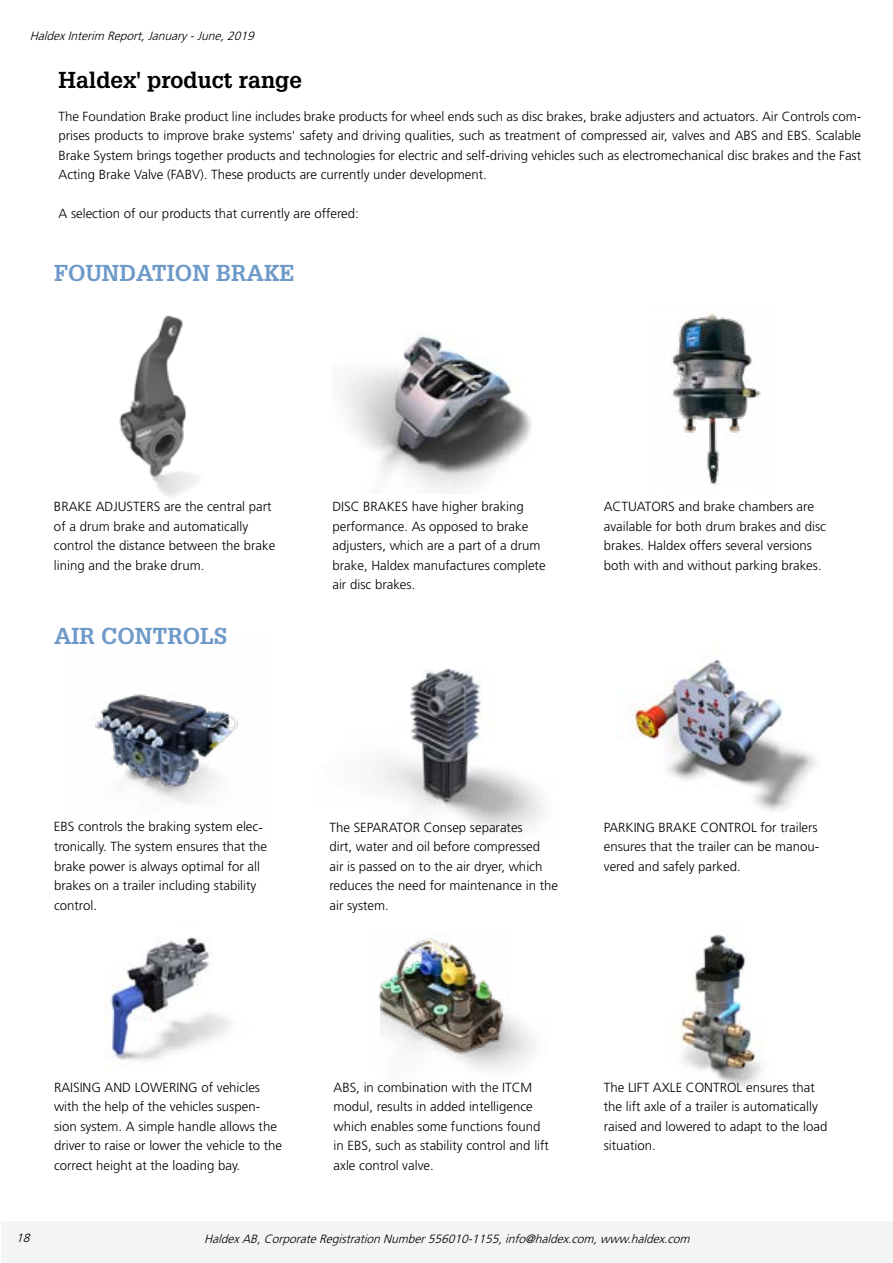
<style>
.page{position:relative;width:893px;height:1263px;background:#fff}
.page>*{position:absolute;margin:0;border:0;box-sizing:border-box;transform-origin:0 0}
.t1{font:700 22.5px "Glypha LT Std";color:#6d99c8}
.t2{font:700 22.5px "Glypha LT Std";color:#000}
.t3{font:300 13.2px/19.5px "Frutiger LT";color:#000}
.t4{font:italic 300 12px "Frutiger LT";color:#000}
</style>
<div class="page">
<img style="left:119px;top:315px;width:80px;height:182px">
<img style="left:340px;top:333px;width:191px;height:160px">
<img style="left:671px;top:313px;width:90px;height:173px">
<img style="left:93px;top:694px;width:145px;height:109px">
<img style="left:374px;top:668px;width:169px;height:163px">
<img style="left:630px;top:659px;width:186px;height:152px">
<img style="left:105px;top:937px;width:126px;height:124px">
<img style="left:679px;top:934px;width:85px;height:154px">
<img style="left:378px;top:938px;width:132px;height:132px">
<div style="left:1px;top:1221px;width:891px;height:41px;background:#f4f4f4"></div>
<p class="t4" style="left:30px;top:29px;width:229px">HaldexInterim Report,January-June,2019</p>
<h1 class="t2" style="left:59px;top:66px;width:245px">Haldex' product range</h1>
<p class="t3" style="left:59px;top:107px;width:804px;text-align:justify">The Foundation Brake product line includes brake products for wheel ends such as disc brakes, brake adjusters and actuators. Air Controls com&shy;prises products to improve brake systems' safety and driving qualities, such as treatment of compressed air, valves and ABS and EBS. Scalable Brake System brings together products and technologies for electric and self-driving vehicles such as electromechanical disc brakes and the Fast Acting Brake Valve (FABV). These products are currently under development.</p>
<p class="t3" style="left:59px;top:204px;width:302px">A selection of our products that currently are offered:</p>
<h1 class="t1" style="left:54px;top:259px;width:242px">FOUNDATION BRAKE</h1>
<p class="t3" style="left:54px;top:497px;width:223px">BRAKE ADJUSTERS are the central part of a drum brake and automatically control the distance between the brake lining and the brake drum.</p>
<p class="t3" style="left:332px;top:497px;width:215px">DISC BRAKES have higher braking performance. As opposed to brake adjusters, which are a part of a drum brake, Haldex manufactures complete air disc brakes.</p>
<p class="t3" style="left:604px;top:497px;width:224px">ACTUATORS and brake chambers are available for both drum brakes and disc brakes. Haldex offers several versions both with and without parking brakes.</p>
<h1 class="t1" style="left:54px;top:622px;width:174px">AIR CONTROLS</h1>
<p class="t3" style="left:54px;top:817px;width:215px">EBS controls the braking system elec&shy;tronically. The system ensures that the brake power is always optimal for all brakes on a trailer including stability control.</p>
<p class="t3" style="left:329px;top:817px;width:230px">The SEPARATOR Consep separates<br>dirt, water and oil before compressed<br>air is passed on to the air dryer, which reduces the need for maintenance in the air system.</p>
<p class="t3" style="left:604px;top:817px;width:217px;text-align:justify">PARKING BRAKE CONTROL for trailers ensures that the trailer can be manou&shy;vered and safely parked.</p>
<p class="t3" style="left:54px;top:1077px;width:230px">RAISING AND LOWERING of vehicles with the help of the vehicles suspen&shy;sion system. A simple handle allows the driver to raise or lower the vehicle to the correct height at the loading bay.</p>
<p class="t3" style="left:334px;top:1077px;width:217px">ABS, in combination with the ITCM modul, results in added intelligence which enables some functions found in EBS, such as stability control and lift axle control valve.</p>
<p class="t3" style="left:604px;top:1077px;width:225px">The LIFT AXLE CONTROL ensures that the lift axle of a trailer is automatically raised and lowered to adapt to the load situation.</p>
<p class="t4" style="left:16px;top:1231px;width:19px">18</p>
<p class="t4" style="left:204px;top:1232px;width:490px">HaldexAB,CorporateRegistrationNumber556010-1155,info@haldex.com,www.haldex.com</p>
</div>
